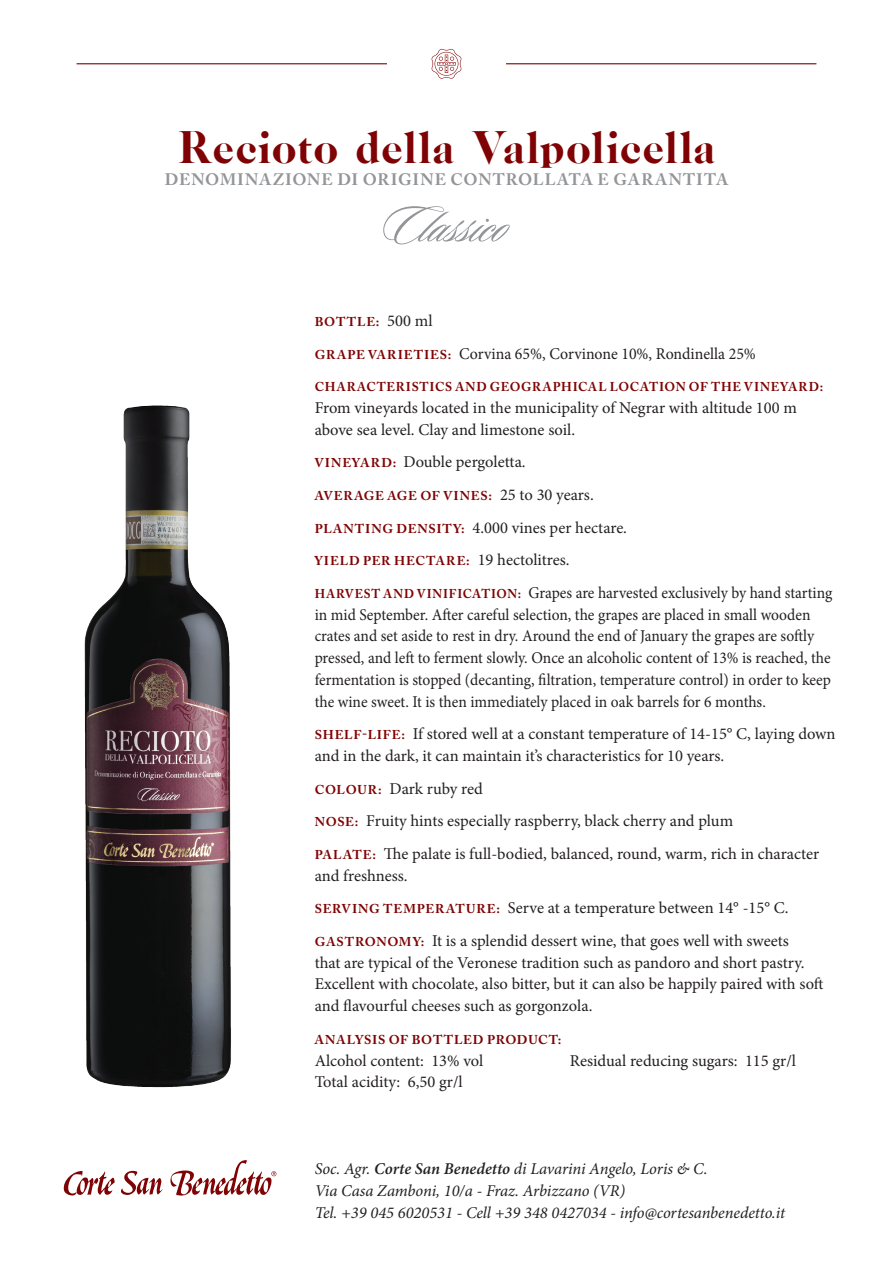
<style>
.page{position:relative;width:893px;height:1263px;background:#fff}
.page>*{position:absolute;margin:0;border:0;box-sizing:border-box;transform-origin:0 0}
.t1{font:48px "Caslon CP";letter-spacing:.015em;color:#7f0304}
.t2{font:16.5px/21.8px "Minion Pro";color:#231f20}
.t3{font:16.5px/21.8px "Minion Pro";color:#231f20;scale:.94 1}
.t4{font:italic 16.5px/21.8px "Minion Pro";letter-spacing:-.005em;color:#231f20}
.t5{font:16.5px "Minion Pro";color:#231f20;scale:.96 1}
.t6{font:700 16.5px "Adobe Caslon Pro";letter-spacing:.06em;color:#939598}
.t7{font:700 12.75px "Adobe Caslon Pro";letter-spacing:.065em;color:#7f0304}
.s1{font-family:"Minion Pro";font-weight:400;font-size:16.5px;color:#231f20}
.s2{font-family:"Adobe Caslon Pro";font-weight:700;font-size:12.75px;color:#7f0304}
.s3{font-weight:600}
</style>
<div class="page">
<svg style="left:431px;top:49px;width:30px;height:30px"></svg>
<hr style="left:506px;top:63px;width:310px;height:1px;background:#7f0304">
<hr style="left:77px;top:63px;width:310px;height:1px;background:#7f0304">
<img style="left:84px;top:405px;width:147px;height:683px">
<svg style="left:63px;top:1160px;width:213px;height:36px"></svg>
<svg style="left:383px;top:206px;width:127px;height:39px"></svg>
<h1 class="t1" style="left:178px;top:122px;width:539px">Recioto della Valpolicella</h1>
<p class="t6" style="left:165px;top:169px;width:565px">DENOMINAZIONE DI ORIGINE CONTROLLATA E GARANTITA</p>
<p class="t7" style="left:315px;top:314px;width:119px">BOTTLE: <span class="s1">500 ml</span></p>
<p class="t5" style="left:315px;top:342px;width:461px"><span class="s2">GR APE VARIETIES:</span> Corvina 65%, Corvinone 10%, Rondinella 25%</p>
<p class="t7" style="left:315px;top:379px;width:510px">CHARACTERISTICS AND GEOGRAPHICAL LOCATION OF THE VINEYARD:</p>
<p class="t2" style="left:315px;top:397px;width:484px">From vineyards located in the municipality of Negrar with altitude 100 m above sea level. Clay and limestone soil.</p>
<p class="t2" style="left:315px;top:451px;width:212px"><span class="s2">VINEYARD:</span> Double pergoletta.</p>
<p class="t7" style="left:315px;top:488px;width:281px">AVERAGE AGE OF VINES: <span class="s1">25 to 30 years.</span></p>
<p class="t2" style="left:315px;top:516px;width:314px"><span class="s2">PLANTING DENSITY:</span> 4.000 vines per hectare.</p>
<p class="t7" style="left:315px;top:553px;width:256px">YIELD PER HECTARE: <span class="s1">19 hectolitres.</span></p>
<p class="t3" style="left:315px;top:582px;width:552px"><span class="s2">H ARVEST AND VINIFICATION:</span> Grapes are harvested exclusively by hand starting in mid September. After careful selection, the grapes are placed in small wooden crates and set aside to rest in dry. Around the end of January the grapes are softly pressed, and left to ferment slowly. Once an alcoholic content of 13% is reached, the fermentation is stopped (decanting, filtration, temperature control) in order to keep the wine sweet. It is then immediately placed in oak barrels for 6 months.</p>
<p class="t2" style="left:315px;top:723px;width:522px"><span class="s2">SHELF-LIFE:</span> If stored well at a constant temperature of 14-15° C, laying down and in the dark, it can maintain it’s characteristics for 10 years.</p>
<p class="t2" style="left:315px;top:772px;width:506px;line-height:32.7px"><span class="s2">COLOUR:</span> Dark ruby red<br><span class="s2">NOSE:</span> Fruity hints especially raspberry, black cherry and plum<br><span class="s2">PALATE:</span> The palate is full-bodied, balanced, round, warm, rich in character</p>
<p class="t2" style="left:315px;top:859px;width:476px;line-height:32.7px">and freshness.<br><span class="s2">SERVING TEMPER ATURE:</span> Serve at a temperature between 14° -15° C.<br><span class="s2">GASTRONOMY:</span> It is a splendid dessert wine, that goes well with sweets</p>
<p class="t2" style="left:315px;top:951px;width:510px">that are typical of the Veronese tradition such as pandoro and short pastry.<br>Excellent with chocolate, also bitter, but it can also be happily paired with soft and flavourful cheeses such as gorgonzola.</p>
<p class="t7" style="left:315px;top:1032px;width:248px">ANALYSIS OF BOTTLED PRODUCT:</p>
<p class="t2" style="left:315px;top:1049px;width:170px">Alcohol content: 13% vol</p>
<p class="t2" style="left:570px;top:1049px;width:228px">Residual reducing sugars: 115 gr/l</p>
<p class="t2" style="left:315px;top:1071px;width:150px">Total acidity: 6,50 gr/l</p>
<p class="t4" style="left:315px;top:1158px;width:472px">Soc. Agr. <span class="s3">Corte San Benedetto</span> di Lavarini Angelo, Loris &amp; C.<br>Via Casa Zamboni, 10/a - Fraz. Arbizzano (VR)<br>Tel. +39 045 6020531 - Cell +39 348 0427034 - info@cortesanbenedetto.it</p>
</div>
